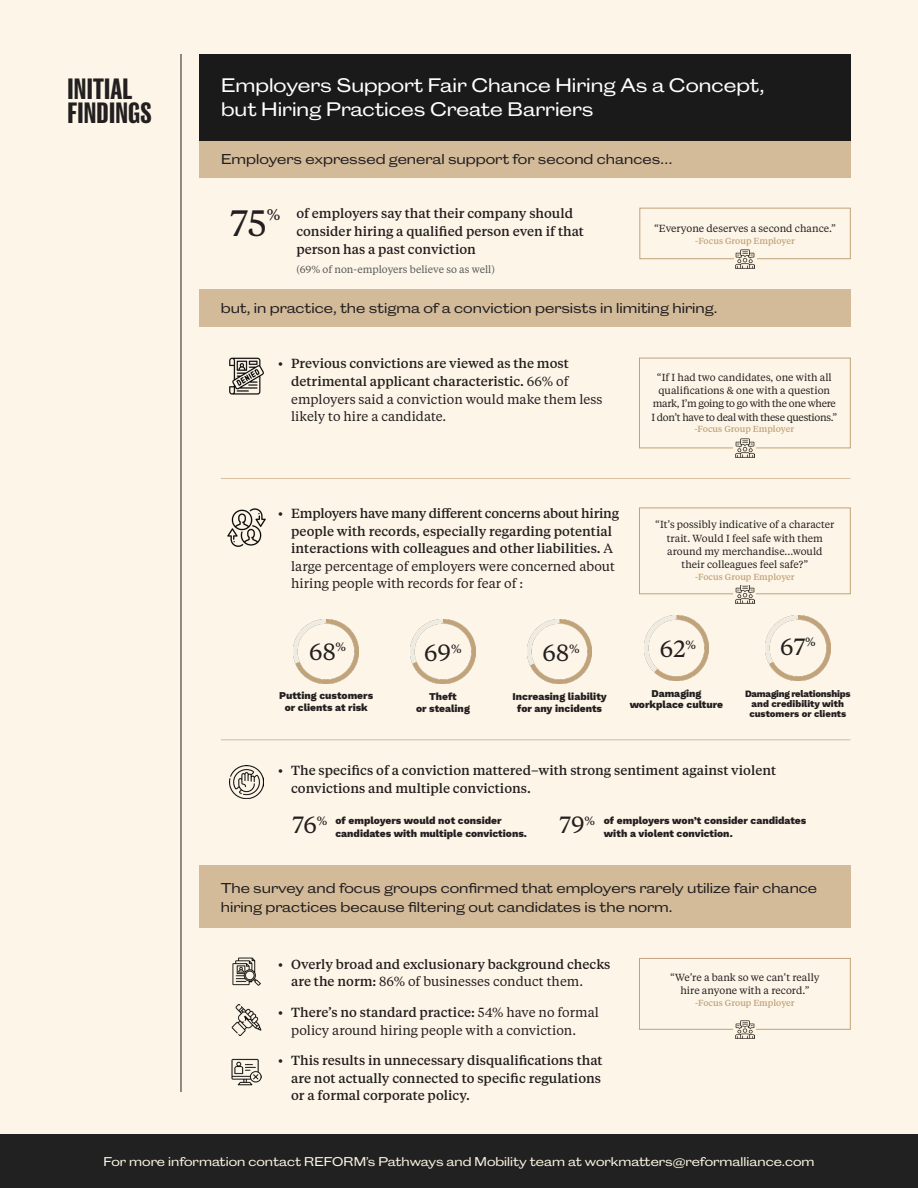
<style>
.page{position:relative;width:918px;height:1188px;background:#fdf4e2}
.page>*{position:absolute;margin:0;border:0;box-sizing:border-box;transform-origin:0 0}
.t1{font:36.6px "Tiempos Text";color:#231f20}
.t2{font:700 27px/24px "Caslon Doric Condensed";letter-spacing:.01em;color:#231f20}
.t3{font:23.4px "Tiempos Text";color:#231f20}
.t4{font:18px/24px "Caslon Doric Wide Regular No 2";color:#fff}
.t5{font:500 15.3px "Tiempos Text";color:#231f20}
.t6{font:500 13.2px/17.5px "Tiempos Text";color:#231f20}
.t7{font:13.2px/19px "Caslon Doric Wide Regular No 2";color:#231f20}
.t8{font:13.2px/17.5px "Tiempos Text";color:#231f20}
.t9{font:11.7px "Caslon Doric Wide Regular No 2";color:#fdf4e2}
.t10{font:10.2px/13.2px "Tiempos Text";color:#231f20;text-align:center}
.t11{font:10.2px/11.7px "Work Sans";color:#231f20;text-align:center}
.t12{font:10.2px "Tiempos Text";color:#57585a}
.t13{font:9.45px/10.2px "Work Sans";color:#231f20;text-align:center}
.t14{font:500 8.7px "Tiempos Text";color:#c1a279}
.s1{font-weight:400}
.s2{font-weight:500}
.s3{color:#fbf5e3}
</style>
<div class="page">
<div style="left:0;top:1134px;width:918px;height:54px;background:#212121"></div>
<div style="left:639px;top:358px;width:211px;height:90px;border:1px solid #c1a279"></div>
<div style="left:640px;top:208px;width:210px;height:51px;border:1px solid #c1a279"></div>
<div style="left:199px;top:140px;width:652px;height:38px;background:#d3bb9a"></div>
<div style="left:199px;top:289px;width:651px;height:38px;background:#d3bb9a"></div>
<div style="left:199px;top:866px;width:651px;height:62px;background:#d3bb9a"></div>
<div style="left:199px;top:54px;width:652px;height:86px;background:#1a1a1a"></div>
<img style="left:411px;top:619px;width:64px;height:65px">
<img style="left:294px;top:619px;width:65px;height:65px">
<img style="left:527px;top:619px;width:65px;height:65px">
<img style="left:644px;top:616px;width:65px;height:64px">
<img style="left:765px;top:616px;width:65px;height:64px">
<hr style="left:221px;top:478px;width:630px;height:1px;background:#c1a279">
<hr style="left:221px;top:740px;width:630px;height:1px;background:#c1a279">
<img style="left:229px;top:358px;width:35px;height:36px">
<img style="left:227px;top:508px;width:39px;height:39px">
<img style="left:230px;top:765px;width:33px;height:34px">
<img style="left:233px;top:958px;width:27px;height:28px">
<img style="left:231px;top:1005px;width:30px;height:30px">
<img style="left:232px;top:1058px;width:29px;height:28px">
<div style="left:639px;top:508px;width:211px;height:86px;border:1px solid #c1a279"></div>
<svg style="left:734px;top:253px;width:22px;height:15px"></svg>
<img style="left:736px;top:249px;width:19px;height:19px">
<svg style="left:733px;top:442px;width:23px;height:16px"></svg>
<img style="left:735px;top:439px;width:19px;height:19px">
<svg style="left:733px;top:588px;width:23px;height:16px"></svg>
<img style="left:735px;top:585px;width:19px;height:19px">
<div style="left:639px;top:958px;width:211px;height:72px;border:1px solid #c1a279"></div>
<svg style="left:733px;top:1023px;width:23px;height:16px"></svg>
<img style="left:735px;top:1020px;width:19px;height:19px">
<hr style="left:181px;top:54px;width:1px;height:1038px;background:#231f20">
<p class="t2" style="left:68px;top:76px;width:85px">INITIAL<br>FINDINGS</p>
<p class="t4" style="left:221px;top:72px;width:545px">Employers Support Fair Chance Hiring As a Concept, but Hiring Practices Create Barriers</p>
<p class="t7" style="left:221px;top:149px;width:453px">Employers expressed general support for second chances…</p>
<p class="t1" style="left:230px;top:198px;width:38px">75</p>
<p class="t5" style="left:267px;top:204px;width:15px">%</p>
<p class="t6" style="left:296px;top:204px;width:289px">of employers say that their company should consider hiring a qualified person even if that person has a past conviction</p>
<p class="t12" style="left:296px;top:262px;width:200px">(69% of non-employers believe so as well)</p>
<p class="t10" style="left:654px;top:222px;width:184px">“Everyone deserves a second chance.”</p>
<p class="t14" style="left:695px;top:235px;width:101px">-Focus Group Employer</p>
<p class="t7" style="left:221px;top:298px;width:498px">but, in practice, the stigma of a conviction persists in limiting hiring.</p>
<p class="t6" style="left:291px;top:354px;width:313px;text-indent:-13px">• Previous convictions are viewed as the most detrimental applicant characteristic. <span class="s1">66% of employers said a conviction would make them less likely to hire a candidate.</span></p>
<p class="t10" style="left:651px;top:370px;width:187px">“If I had two candidates, one with all qualifications &amp; one with a question mark, I’m going to go with the one where I don’t have to deal with these questions.”</p>
<p class="t14" style="left:695px;top:423px;width:101px">-Focus Group Employer</p>
<p class="t6" style="left:291px;top:504px;width:329px;text-indent:-13px">• Employers have many different concerns about hiring people with records, especially regarding potential interactions with colleagues and other liabilities. <span class="s1">A large percentage of employers were concerned about hiring people with records for fear of :</span></p>
<p class="t10" style="left:655px;top:518px;width:181px">“It’s possibly indicative of a character trait. Would I feel safe with them around my merchandise...would their colleagues feel safe?”</p>
<p class="t14" style="left:695px;top:571px;width:101px">-Focus Group Employer</p>
<p class="t3" style="left:309px;top:636px;width:38px">68<sup>%</sup></p>
<p class="t11" style="left:279px;top:689px;width:95px">Putting customers or clients at risk</p>
<p class="t3" style="left:424px;top:637px;width:39px">69<sup>%</sup></p>
<p class="t11" style="left:416px;top:691px;width:55px">Theft<br>or stealing</p>
<p class="t3" style="left:543px;top:637px;width:38px">68<sup>%</sup></p>
<p class="t11" style="left:513px;top:691px;width:96px">Increasing liability for any incidents</p>
<p class="t3" style="left:660px;top:633px;width:38px">62<sup>%</sup></p>
<p class="t11" style="left:630px;top:687px;width:95px">Damaging workplace culture</p>
<p class="t3" style="left:780px;top:631px;width:37px">67<sup>%</sup></p>
<p class="t13" style="left:745px;top:688px;width:107px">Damaging relationships and credibility with customers or clients</p>
<p class="t6" style="left:291px;top:761px;width:487px;text-indent:-13px">• The specifics of a conviction mattered–with strong sentiment against violent convictions and multiple convictions.</p>
<p class="t11" style="left:604px;top:814px;width:204px;line-height:13.2px;text-align:left">of employers won’t consider candidates with a violent conviction.</p>
<p class="t3" style="left:293px;top:809px;width:36px">76<sup>%</sup></p>
<p class="t3" style="left:560px;top:809px;width:37px">79<sup>%</sup></p>
<p class="t11" style="left:335px;top:814px;width:193px;line-height:13.2px;text-align:left">of employers would not consider candidates with multiple convictions.</p>
<p class="t7" style="left:221px;top:878px;width:598px">The survey and focus groups confirmed that employers rarely utilize fair chance hiring practices because filtering out candidates is the norm.</p>
<p class="t6" style="left:291px;top:955px;width:321px;text-indent:-13px">• Overly broad and exclusionary background checks are the norm: <span class="s1">86% of businesses conduct them.</span></p>
<p class="t8" style="left:291px;top:1003px;width:309px;text-indent:-13px"><span class="s2">• There’s no standard practice:</span> 54% have no formal policy around hiring people with a conviction.</p>
<p class="t6" style="left:291px;top:1051px;width:313px;text-indent:-13px">• This results in unnecessary disqualifications that are not actually connected to specific regulations or a formal corporate policy.</p>
<p class="t10" style="left:670px;top:970px;width:151px">“We’re a bank so we can’t really hire anyone with a record.”</p>
<p class="t14" style="left:695px;top:997px;width:101px">-Focus Group Employer</p>
<p class="t9" style="left:103px;top:1152px;width:713px">For more information contact REFORM’s Pathways and Mobility team at <span class="s3">workmatters@reformalliance.com</span></p>
</div>
